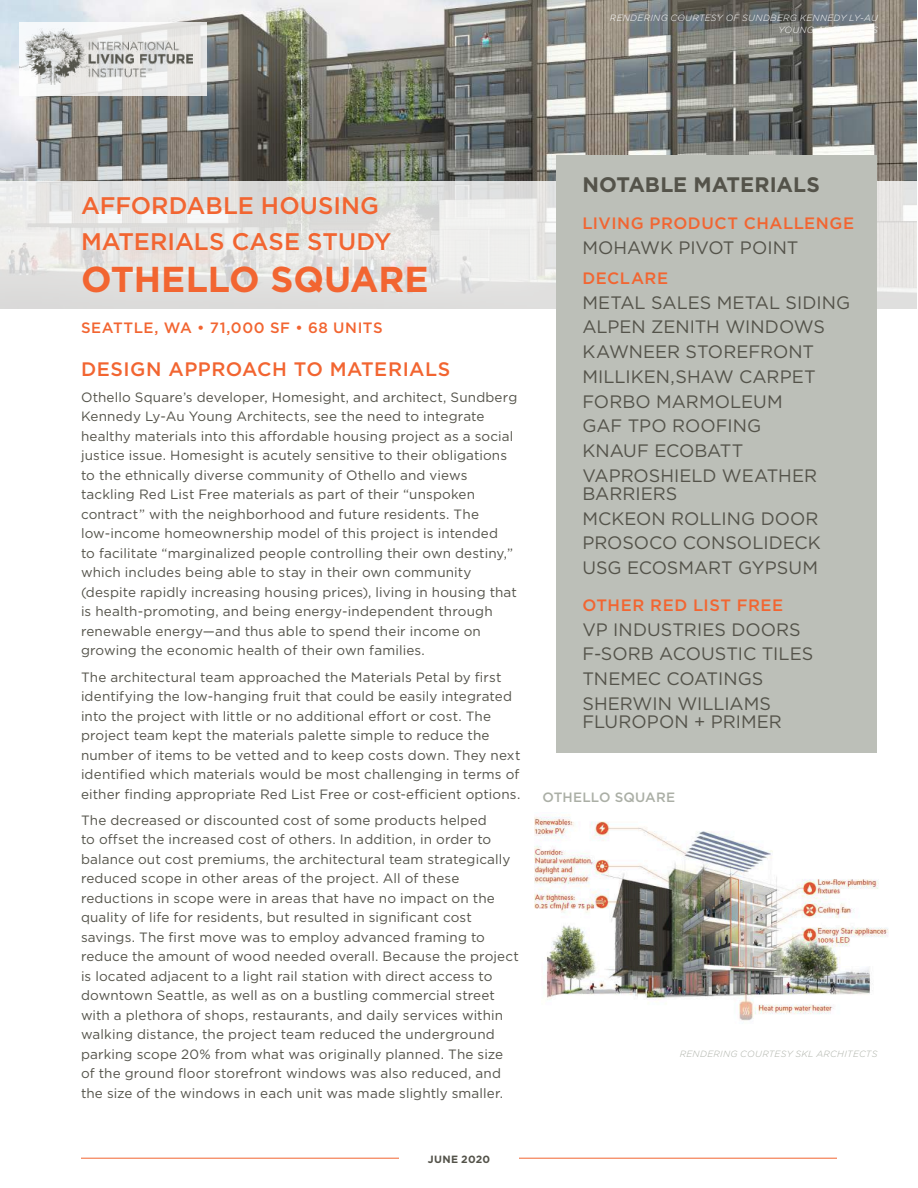
<style>
.page{position:relative;width:918px;height:1188px;background:#fff}
.page>*{position:absolute;margin:0;border:0;box-sizing:border-box;transform-origin:0 0}
.t1{font:700 36px "Gotham";letter-spacing:-.01em;color:#f26531}
.t2{font:500 24px/36px "Gotham";color:#f26531}
.t3{font:700 21px "Gotham";color:#54534a}
.t4{font:500 19.5px "Gotham";letter-spacing:.025em;color:#f26531}
.t5{font:18px/24.8px "Gotham";color:#54534a}
.t6{font:500 16.5px "Gotham";letter-spacing:.03em;color:#f26531}
.t7{font:500 15px "Gotham";letter-spacing:.04em;color:#f26531}
.t8{font:13.5px/19.5px "Gotham";letter-spacing:.01em;color:#54534a}
.t9{font:500 13.5px "Gotham";letter-spacing:.01em;color:#abafa6}
.t10{font:700 10.5px "Gotham";letter-spacing:.03em;color:#54534a}
.t11{font:italic 300 9px/12px "Gotham";letter-spacing:.035em;color:#fff;text-align:right}
.t12{font:italic 300 9px "Gotham";letter-spacing:.035em;color:#abafa6}
</style>
<div class="page">
<hr style="left:81px;top:1158px;width:756px;height:1px;background:#f26531">
<div style="left:399px;top:1150px;width:120px;height:12px;background:#fff"></div>
<img style="left:0;top:0;width:916px;height:182px">
<svg style="left:0;top:182px;width:917px;height:127px;background:#e4e3e2"></svg>
<div style="left:556px;top:155px;width:322px;height:598px;background:#bcbfb8"></div>
<img style="left:534px;top:817px;width:355px;height:204px">
<svg style="left:20px;top:22px;width:187px;height:74px"></svg>
<img style="left:20px;top:28px;width:172px;height:56px">
<p class="t11" style="left:610px;top:11px;width:269px">RENDERING COURTESY OF SUNDBERG KENNEDY LY-AU<br>YOUNG ARCHITECTS</p>
<h2 class="t2" style="left:81px;top:187px;width:312px">AFFORDABLE HOUSING<br>MATERIALS CASE STUDY</h2>
<h1 class="t1" style="left:81px;top:256px;width:349px">OTHELLO SQUARE</h1>
<p class="t7" style="left:81px;top:318px;width:303px">SEATTLE, WA • 71,000 SF • 68 UNITS</p>
<h3 class="t4" style="left:81px;top:356px;width:371px">DESIGN APPROACH TO MATERIALS</h3>
<p class="t8" style="left:81px;top:387px;width:438px">Othello Square’s developer, Homesight, and architect, Sundberg Kennedy Ly-Au Young Architects, see the need to integrate healthy materials into this affordable housing project as a social justice issue. Homesight is acutely sensitive to their obligations to the ethnically diverse community of Othello and views tackling Red List Free materials as part of their “unspoken contract” with the neighborhood and future residents. The low-income homeownership model of this project is intended<br>to facilitate “marginalized people controlling their own destiny,” which includes being able to stay in their own community (despite rapidly increasing housing prices), living in housing that is health-promoting, and being energy-independent through renewable energy—and thus able to spend their income on growing the economic health of their own families.</p>
<p class="t8" style="left:81px;top:667px;width:441px">The architectural team approached the Materials Petal by first identifying the low-hanging fruit that could be easily integrated into the project with little or no additional effort or cost. The project team kept the materials palette simple to reduce the number of items to be vetted and to keep costs down. They next identified which materials would be most challenging in terms of either finding appropriate Red List Free or cost-efficient options.</p>
<p class="t8" style="left:81px;top:810px;width:439px">The decreased or discounted cost of some products helped<br>to offset the increased cost of others. In addition, in order to balance out cost premiums, the architectural team strategically reduced scope in other areas of the project. All of these reductions in scope were in areas that have no impact on the quality of life for residents, but resulted in significant cost savings. The first move was to employ advanced framing to reduce the amount of wood needed overall. Because the project is located adjacent to a light rail station with direct access to downtown Seattle, as well as on a bustling commercial street with a plethora of shops, restaurants, and daily services within walking distance, the project team reduced the underground parking scope 20% from what was originally planned. The size of the ground floor storefront windows was also reduced, and the size of the windows in each unit was made slightly smaller.</p>
<p class="t10" style="left:428px;top:1152px;width:64px">JUNE 2020</p>
<h3 class="t3" style="left:582px;top:171px;width:239px">NOTABLE MATERIALS</h3>
<p class="t6" style="left:582px;top:213px;width:273px">LIVING PRODUCT CHALLENGE</p>
<h3 class="t5" style="left:582px;top:235px;width:218px">MOHAWK PIVOT POINT</h3>
<p class="t6" style="left:582px;top:267px;width:87px">DECLARE</p>
<h3 class="t5" style="left:582px;top:290px;width:269px">METAL SALES METAL SIDING<br>ALPEN ZENITH WINDOWS<br>KAWNEER STOREFRONT<br>MILLIKEN,SHAW CARPET<br>FORBO MARMOLEUM<br>GAF TPO ROOFING<br>KNAUF ECOBATT<br>VAPROSHIELD WEATHER</h3>
<h3 class="t5" style="left:582px;top:481px;width:240px">BARRIERS<br>MCKEON ROLLING DOOR<br>PROSOCO CONSOLIDECK<br>USG ECOSMART GYPSUM</h3>
<p class="t6" style="left:582px;top:594px;width:202px">OTHER RED LIST FREE</p>
<h3 class="t5" style="left:582px;top:617px;width:232px">VP INDUSTRIES DOORS<br>F-SORB ACOUSTIC TILES<br>TNEMEC COATINGS<br>SHERWIN WILLIAMS</h3>
<h3 class="t5" style="left:582px;top:709px;width:201px">FLUROPON + PRIMER</h3>
<p class="t9" style="left:542px;top:789px;width:134px">OTHELLO SQUARE</p>
<p class="t12" style="left:680px;top:1048px;width:199px">RENDERING COURTESY SKL ARCHITECTS</p>
</div>
